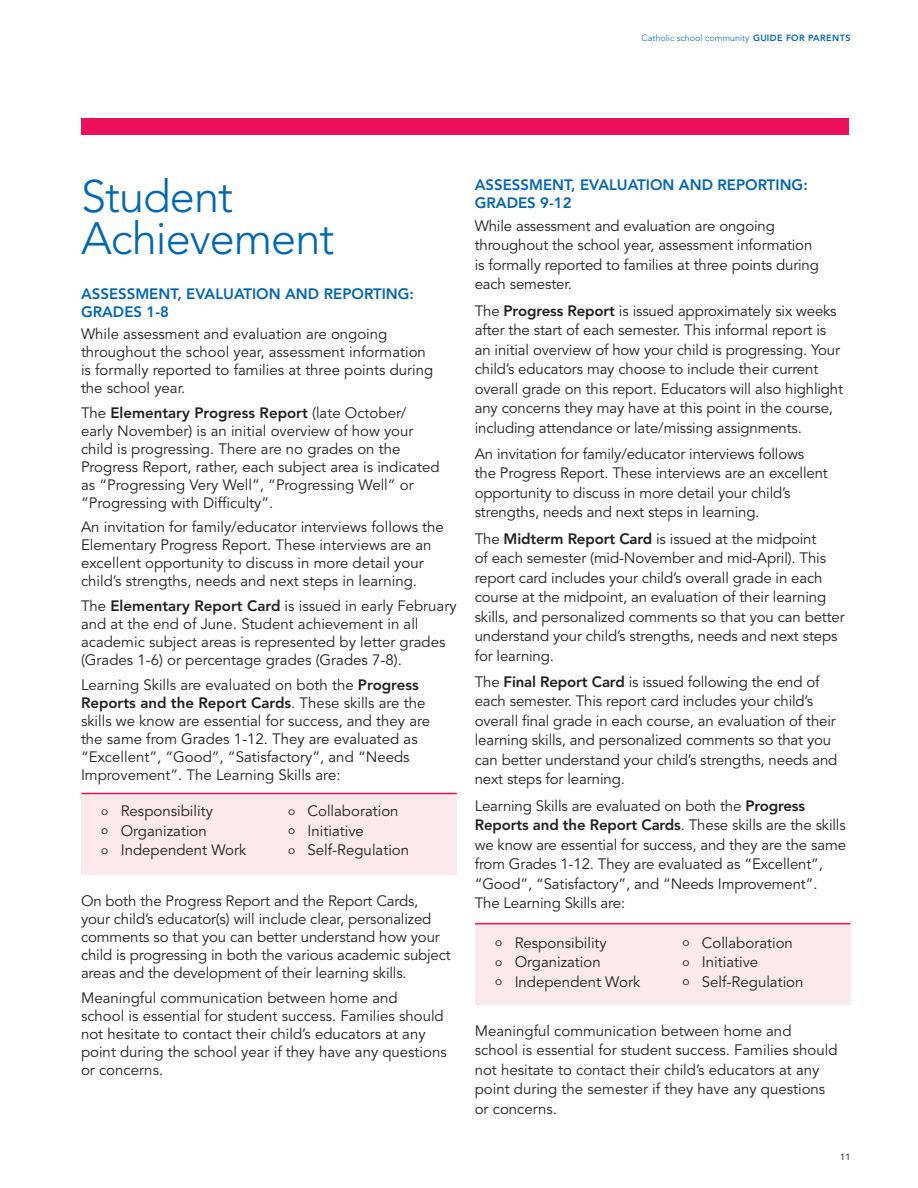
<style>
.page{position:relative;width:918px;height:1188px;background:#fff}
.page>*{position:absolute;margin:0;border:0;box-sizing:border-box;transform-origin:0 0}
.t1{font:300 45px/42px "Avenir LT Std";letter-spacing:-.02em;color:#0166b3}
.t2{font:15px/19.5px "Avenir LT Std";letter-spacing:-.01em;color:#231f20}
.t3{font:800 15px/18px "Avenir LT Std";color:#0166b3}
.t4{font:300 9px "Avenir LT Std";color:#0166b3}
.t5{font:9px "Avenir LT Std";color:#231f20}
.s1{font-weight:800}
.s2{font-size:12px}
</style>
<div class="page">
<div style="left:81px;top:793px;width:376px;height:82px;background:#fce9ec"></div>
<div style="left:475px;top:925px;width:375px;height:80px;background:#fce9ec"></div>
<div style="left:81px;top:119px;width:768px;height:16px;background:#ed105b"></div>
<hr style="left:82px;top:793px;width:375px;height:1px;background:#ed105b">
<hr style="left:475px;top:923px;width:375px;height:1px;background:#ed105b">
<p class="t4" style="left:641px;top:33px;width:211px">Catholic school community <span class="s1">GUIDE FOR PARENTS</span></p>
<p class="t1" style="left:81px;top:176px;width:255px">Student<br>Achievement</p>
<p class="t3" style="left:81px;top:285px;width:335px">ASSESSMENT, EVALUATION AND REPORTING:<br>GRADES 1-8</p>
<p class="t2" style="left:81px;top:325px;width:354px;line-height:18px">While assessment and evaluation are ongoing throughout the school year, assessment information is formally reported to families at three points during the school year.</p>
<p class="t2" style="left:81px;top:404px;width:360px;line-height:18px">The <span class="s1">Elementary Progress Report</span> (late October/ early November) is an initial overview of how your child is progressing. There are no grades on the Progress Report, rather, each subject area is indicated as “Progressing Very Well”, “Progressing Well” or “Progressing with Difficulty”.</p>
<p class="t2" style="left:81px;top:519px;width:364px;line-height:18px">An invitation for family/educator interviews follows the Elementary Progress Report. These interviews are an excellent opportunity to discuss in more detail your child’s strengths, needs and next steps in learning.</p>
<p class="t2" style="left:81px;top:598px;width:377px;line-height:18px">The <span class="s1">Elementary Report Card</span> is issued in early February and at the end of June. Student achievement in all academic subject areas is represented by letter grades (Grades 1-6) or percentage grades (Grades 7-8).</p>
<p class="t2" style="left:81px;top:676px;width:351px;line-height:18px">Learning Skills are evaluated on both the <span class="s1">Progress Reports and the Report Cards</span>. These skills are the skills we know are essential for success, and they are the same from Grades 1-12. They are evaluated as “Excellent”, “Good”, “Satisfactory”, and “Needs Improvement”. The Learning Skills are:</p>
<p class="t2" style="left:101px;top:802px;width:113px"><span class="s2">o</span> Responsibility</p>
<p class="t2" style="left:101px;top:821px;width:107px"><span class="s2">o</span> Organization</p>
<p class="t2" style="left:101px;top:841px;width:147px"><span class="s2">o</span> Independent Work</p>
<p class="t2" style="left:288px;top:802px;width:112px"><span class="s2">o</span> Collaboration</p>
<p class="t2" style="left:288px;top:821px;width:77px"><span class="s2">o</span> Initiative</p>
<p class="t2" style="left:288px;top:841px;width:123px"><span class="s2">o</span> Self-Regulation</p>
<p class="t2" style="left:81px;top:892px;width:371px;line-height:18px">On both the Progress Report and the Report Cards, your child’s educator(s) will include clear, personalized comments so that you can better understand how your child is progressing in both the various academic subject areas and the development of their learning skills.</p>
<p class="t2" style="left:81px;top:989px;width:367px;line-height:18px">Meaningful communication between home and<br>school is essential for student success. Families should not hesitate to contact their child’s educators at any point during the school year if they have any questions or concerns.</p>
<p class="t3" style="left:475px;top:175px;width:335px">ASSESSMENT, EVALUATION AND REPORTING:<br>GRADES 9-12</p>
<p class="t2" style="left:475px;top:216px;width:346px">While assessment and evaluation are ongoing throughout the school year, assessment information is formally reported to families at three points during each semester.</p>
<p class="t2" style="left:475px;top:301px;width:370px">The <span class="s1">Progress Report</span> is issued approximately six weeks after the start of each semester. This informal report is an initial overview of how your child is progressing. Your child’s educators may choose to include their current overall grade on this report. Educators will also highlight any concerns they may have at this point in the course, including attendance or late/missing assignments.</p>
<p class="t2" style="left:475px;top:444px;width:355px">An invitation for family/educator interviews follows the Progress Report. These interviews are an excellent opportunity to discuss in more detail your child’s strengths, needs and next steps in learning.</p>
<p class="t2" style="left:475px;top:529px;width:372px">The <span class="s1">Midterm Report Card</span> is issued at the midpoint<br>of each semester (mid-November and mid-April). This report card includes your child’s overall grade in each course at the midpoint, an evaluation of their learning skills, and personalized comments so that you can better understand your child’s strengths, needs and next steps for learning.</p>
<p class="t2" style="left:475px;top:672px;width:364px">The <span class="s1">Final Report Card</span> is issued following the end of each semester. This report card includes your child’s overall final grade in each course, an evaluation of their learning skills, and personalized comments so that you can better understand your child’s strengths, needs and next steps for learning.</p>
<p class="t2" style="left:475px;top:796px;width:373px">Learning Skills are evaluated on both the <span class="s1">Progress Reports and the Report Cards</span>. These skills are the skills we know are essential for success, and they are the same from Grades 1-12. They are evaluated as “Excellent”, “Good”, “Satisfactory”, and “Needs Improvement”.<br>The Learning Skills are:</p>
<p class="t2" style="left:495px;top:933px;width:113px"><span class="s2">o</span> Responsibility</p>
<p class="t2" style="left:495px;top:953px;width:107px"><span class="s2">o</span> Organization</p>
<p class="t2" style="left:495px;top:972px;width:147px"><span class="s2">o</span> Independent Work</p>
<p class="t2" style="left:682px;top:933px;width:112px"><span class="s2">o</span> Collaboration</p>
<p class="t2" style="left:682px;top:953px;width:77px"><span class="s2">o</span> Initiative</p>
<p class="t2" style="left:682px;top:972px;width:123px"><span class="s2">o</span> Self-Regulation</p>
<p class="t2" style="left:475px;top:1021px;width:364px">Meaningful communication between home and school is essential for student success. Families should not hesitate to contact their child’s educators at any point during the semester if they have any questions or concerns.</p>
<p class="t5" style="left:840px;top:1152px;width:12px">11</p>
</div>
